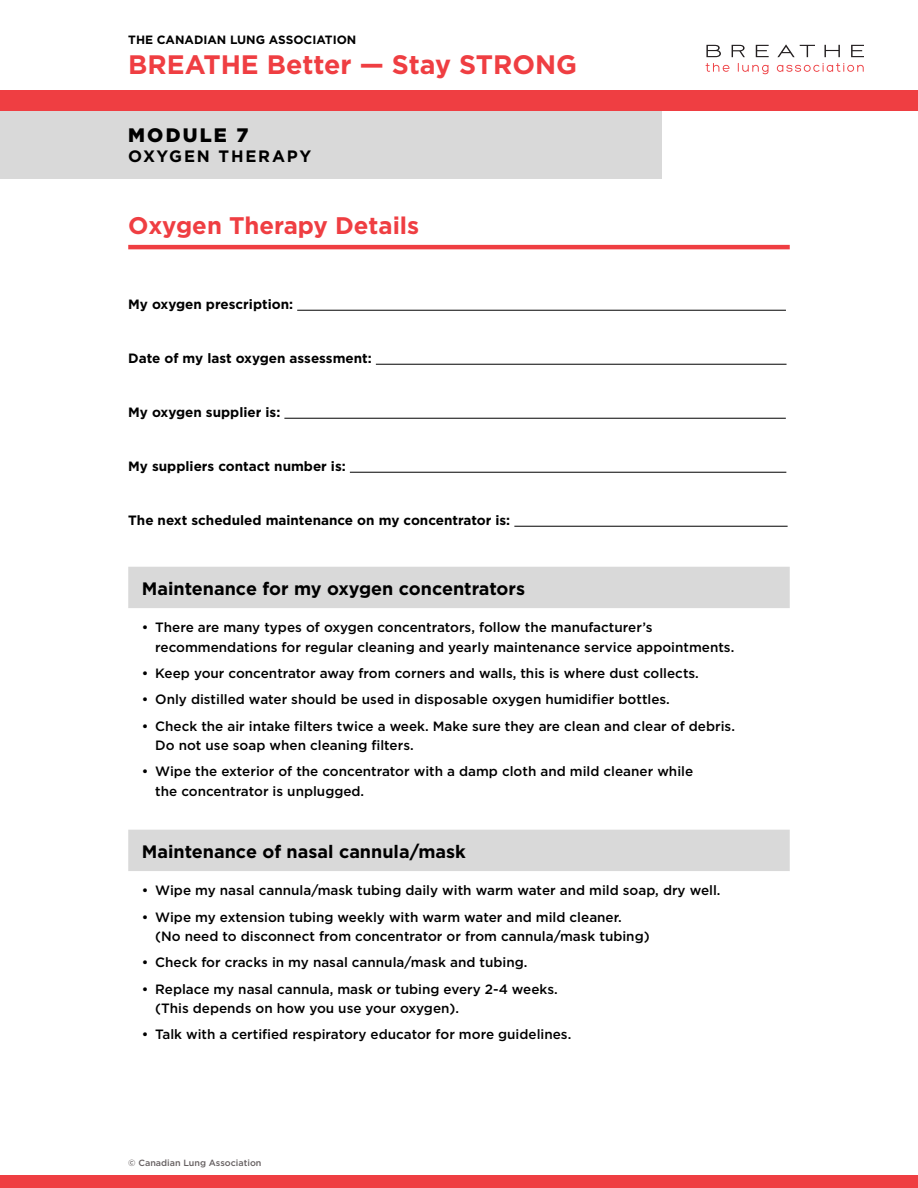
<style>
.page{position:relative;width:918px;height:1188px;background:#fff}
.page>*{position:absolute;margin:0;border:0;box-sizing:border-box;transform-origin:0 0}
.t1{font:700 26.7px "Gotham";color:#ef3e42}
.t2{font:700 24px "Gotham";color:#ef3e42}
.t3{font:900 19.5px "Gotham";letter-spacing:.11em;color:#000}
.t4{font:700 18px "Gotham";color:#000}
.t5{font:700 16.5px "Gotham";letter-spacing:.11em;color:#000}
.t6{font:500 13.5px/19.5px "Gotham";color:#000}
.t7{font:700 13.5px "Gotham";color:#000}
.t8{font:700 12px "Gotham";color:#000}
.t9{font:500 9px "Gotham";color:#655f60}
</style>
<div class="page">
<svg style="left:128px;top:567px;width:662px;height:304px"></svg>
<hr style="left:297px;top:310px;width:489px;height:1px;background:#000">
<hr style="left:376px;top:364px;width:411px;height:1px;background:#000">
<hr style="left:284px;top:418px;width:502px;height:1px;background:#000">
<hr style="left:350px;top:472px;width:436px;height:1px;background:#000">
<hr style="left:514px;top:526px;width:274px;height:1px;background:#000">
<div style="left:0;top:91px;width:918px;height:20px;background:#ef3e42"></div>
<div style="left:0;top:1175px;width:918px;height:13px;background:#ef3e42"></div>
<div style="left:0;top:111px;width:662px;height:67px;background:#d9d9d9"></div>
<svg style="left:706px;top:44px;width:158px;height:13px"></svg>
<svg style="left:706px;top:63px;width:24px;height:9px"></svg>
<svg style="left:738px;top:63px;width:30px;height:11px"></svg>
<svg style="left:777px;top:63px;width:87px;height:9px"></svg>
<hr style="left:128px;top:245px;width:662px;height:4px;background:#ef3e42">
<p class="t8" style="left:128px;top:32px;width:230px">THE CANADIAN LUNG ASSOCIATION</p>
<h1 class="t1" style="left:128px;top:47px;width:450px">BREATHE Better — Stay STRONG</h1>
<h3 class="t3" style="left:128px;top:122px;width:122px">MODULE 7</h3>
<p class="t5" style="left:128px;top:145px;width:185px">OXYGEN THERAPY</p>
<h2 class="t2" style="left:128px;top:210px;width:293px">Oxygen Therapy Details</h2>
<p class="t7" style="left:128px;top:295px;width:166px">My oxygen prescription:</p>
<p class="t7" style="left:128px;top:349px;width:245px">Date of my last oxygen assessment:</p>
<p class="t7" style="left:128px;top:403px;width:154px">My oxygen supplier is:</p>
<p class="t7" style="left:128px;top:457px;width:219px">My suppliers contact number is:</p>
<p class="t7" style="left:128px;top:511px;width:384px">The next scheduled maintenance on my concentrator is:</p>
<h3 class="t4" style="left:142px;top:576px;width:385px">Maintenance for my oxygen concentrators</h3>
<p class="t6" style="left:155px;top:618px;width:581px;text-indent:-14px">• There are many types of oxygen concentrators, follow the manufacturer’s recommendations for regular cleaning and yearly maintenance service appointments.</p>
<p class="t6" style="left:142px;top:663px;width:559px">• Keep your concentrator away from corners and walls, this is where dust collects.</p>
<p class="t6" style="left:142px;top:690px;width:530px">• Only distilled water should be used in disposable oxygen humidifier bottles.</p>
<p class="t6" style="left:155px;top:716px;width:581px;text-indent:-14px">• Check the air intake filters twice a week. Make sure they are clean and clear of debris.<br>Do not use soap when cleaning filters.</p>
<p class="t6" style="left:155px;top:762px;width:539px;text-indent:-14px">• Wipe the exterior of the concentrator with a damp cloth and mild cleaner while the concentrator is unplugged.</p>
<h3 class="t4" style="left:142px;top:839px;width:326px">Maintenance of nasal cannula/mask</h3>
<p class="t6" style="left:142px;top:881px;width:580px">• Wipe my nasal cannula/mask tubing daily with warm water and mild soap, dry well.</p>
<p class="t6" style="left:155px;top:907px;width:496px;text-indent:-14px">• Wipe my extension tubing weekly with warm water and mild cleaner. (No need to disconnect from concentrator or from cannula/mask tubing)</p>
<p class="t6" style="left:142px;top:953px;width:387px">• Check for cracks in my nasal cannula/mask and tubing.</p>
<p class="t6" style="left:155px;top:979px;width:404px;text-indent:-14px">• Replace my nasal cannula, mask or tubing every 2-4 weeks. (This depends on how you use your oxygen).</p>
<p class="t6" style="left:142px;top:1025px;width:431px">• Talk with a certified respiratory educator for more guidelines.</p>
<p class="t9" style="left:128px;top:1157px;width:135px">© Canadian Lung Association</p>
</div>
